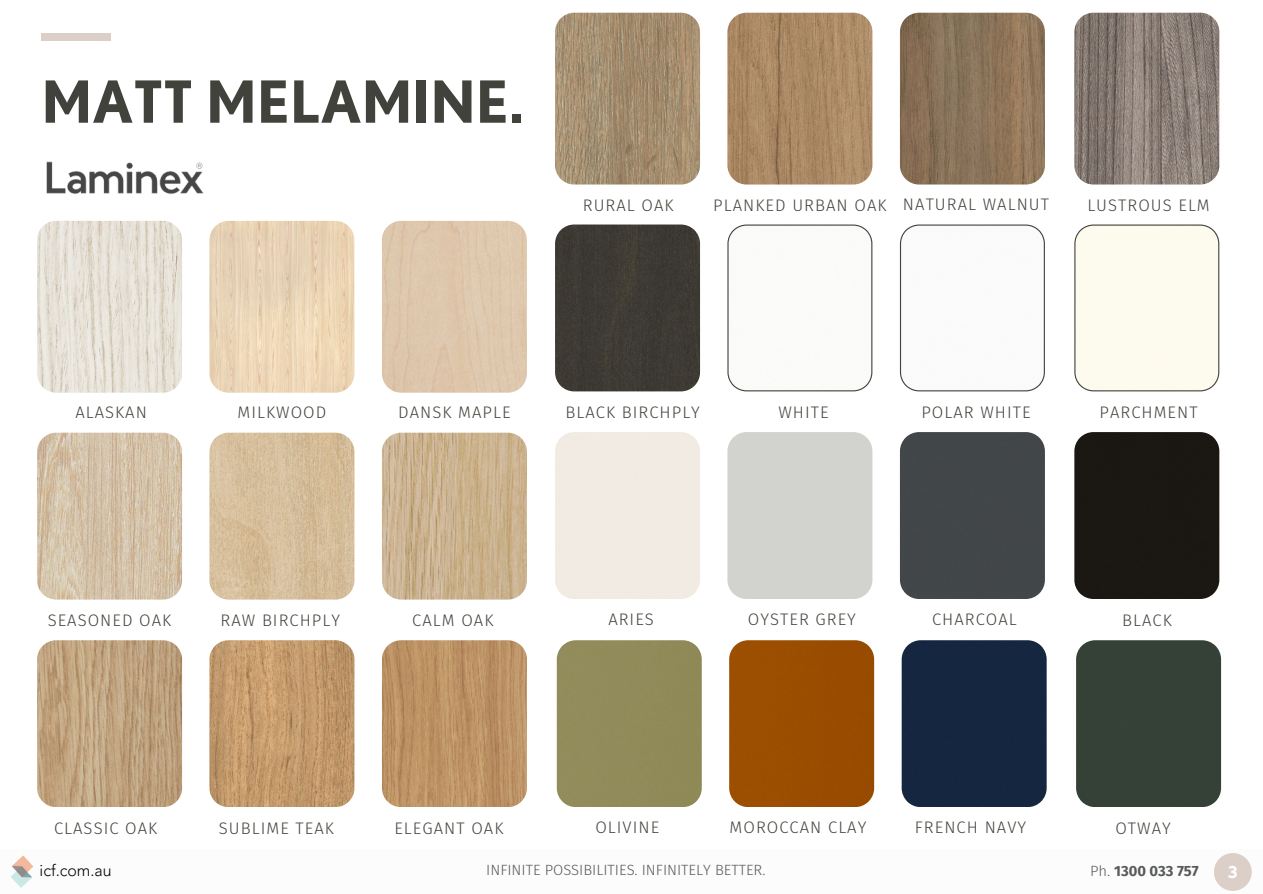
<style>
.page{position:relative;width:1263px;height:894px;background:#fff}
.page>*{position:absolute;margin:0;border:0;box-sizing:border-box;transform-origin:0 0}
.t1{font:700 57.9px "Nobel";color:#42423c}
.t2{font:300 16.65px "Fira Sans";letter-spacing:.06em;color:#42423c}
.t3{font:700 16.65px "Nobel";color:#fff}
.t4{font:300 15.9px "Avenir LT Pro";color:#000}
.t5{font:300 14.7px "Fira Sans";color:#585a5b}
.t6{font:700 14.7px "Fira Sans";color:#585a5b}
.s1{font-weight:300}
</style>
<div class="page">
<div style="left:41px;top:34px;width:70px;height:7px;background:#dbcfc7"></div>
<div style="left:382px;top:221px;width:145px;height:171px;background:#dec7ad;border-radius:19px"></div>
<img style="left:382px;top:432px;width:145px;height:167px">
<img style="left:382px;top:640px;width:145px;height:166px">
<img style="left:209px;top:221px;width:145px;height:171px;border-radius:19px">
<img style="left:209px;top:432px;width:145px;height:167px">
<img style="left:209px;top:640px;width:145px;height:166px">
<img style="left:37px;top:221px;width:145px;height:171px;border-radius:19px">
<img style="left:37px;top:432px;width:145px;height:167px">
<img style="left:37px;top:640px;width:145px;height:166px">
<img style="left:900px;top:13px;width:145px;height:171px;border-radius:19px">
<svg style="left:900px;top:224px;width:145px;height:167px"></svg>
<div style="left:900px;top:432px;width:145px;height:166px;background:#424649"></div>
<img style="left:727px;top:13px;width:145px;height:171px;border-radius:19px">
<svg style="left:727px;top:224px;width:145px;height:167px"></svg>
<div style="left:727px;top:432px;width:145px;height:166px;background:#d2d3ce"></div>
<img style="left:555px;top:13px;width:145px;height:171px;border-radius:19px">
<div style="left:555px;top:224px;width:145px;height:167px;background:#3d3a34"></div>
<div style="left:902px;top:640px;width:145px;height:166px;background:#152640"></div>
<div style="left:729px;top:640px;width:145px;height:166px;background:#9a4d01"></div>
<div style="left:557px;top:640px;width:145px;height:166px;background:#918b5a"></div>
<img style="left:46px;top:161px;width:158px;height:33px">
<img style="left:1074px;top:13px;width:145px;height:171px;border-radius:19px">
<div style="left:1074px;top:224px;width:145px;height:167px;background:#fdfbee"></div>
<div style="left:1074px;top:432px;width:145px;height:166px;background:#1b1813"></div>
<div style="left:1076px;top:640px;width:145px;height:166px;background:#354137"></div>
<img style="left:11px;top:855px;width:23px;height:33px">
<div style="left:1214px;top:852px;width:38px;height:38px;background:#dbcfc7;border-radius:50%"></div>
<p class="t1" style="left:41px;top:67px;width:483px">MATT MELAMINE.</p>
<h2 class="t2" style="left:583px;top:195px;width:92px">RURAL OAK</h2>
<h2 class="t2" style="left:713px;top:195px;width:175px">PLANKED URBAN OAK</h2>
<h2 class="t2" style="left:903px;top:195px;width:148px">NATURAL WALNUT</h2>
<p class="t2" style="left:1087px;top:195px;width:124px">LUSTROUS ELM</p>
<p class="t2" style="left:75px;top:402px;width:73px">ALASKAN</p>
<h2 class="t2" style="left:238px;top:402px;width:90px">MILKWOOD</h2>
<h2 class="t2" style="left:398px;top:402px;width:114px">DANSK MAPLE</h2>
<h2 class="t2" style="left:565px;top:402px;width:136px">BLACK BIRCHPLY</h2>
<h2 class="t2" style="left:778px;top:402px;width:52px">WHITE</h2>
<h2 class="t2" style="left:921px;top:402px;width:111px">POLAR WHITE</h2>
<p class="t2" style="left:1099px;top:402px;width:100px">PARCHMENT</p>
<h2 class="t2" style="left:48px;top:609px;width:125px">SEASONED OAK</h2>
<h2 class="t2" style="left:220px;top:609px;width:121px">RAW BIRCHPLY</h2>
<p class="t2" style="left:412px;top:609px;width:83px">CALM OAK</p>
<h2 class="t2" style="left:608px;top:609px;width:47px">ARIES</h2>
<p class="t2" style="left:748px;top:609px;width:110px">OYSTER GREY</p>
<p class="t2" style="left:932px;top:609px;width:86px">CHARCOAL</p>
<h3 class="t2" style="left:1122px;top:609px;width:51px">BLACK</h3>
<p class="t2" style="left:54px;top:817px;width:105px">CLASSIC OAK</p>
<p class="t2" style="left:219px;top:817px;width:117px">SUBLIME TEAK</p>
<p class="t2" style="left:394px;top:817px;width:111px">ELEGANT OAK</p>
<p class="t2" style="left:595px;top:817px;width:65px">OLIVINE</p>
<p class="t2" style="left:730px;top:817px;width:138px">MOROCCAN CLAY</p>
<h2 class="t2" style="left:915px;top:817px;width:113px">FRENCH NAVY</h2>
<h4 class="t2" style="left:1115px;top:817px;width:57px">OTWAY</h4>
<h2 class="t4" style="left:40px;top:863px;width:74px">icf.com.au</h2>
<p class="t5" style="left:486px;top:861px;width:281px">INFINITE POSSIBILITIES. INFINITELY BETTER.</p>
<p class="t3" style="left:1228px;top:862px;width:11px">3</p>
<p class="t6" style="left:1090px;top:862px;width:110px"><span class="s1">Ph.</span> 1300 033 757</p>
</div>
